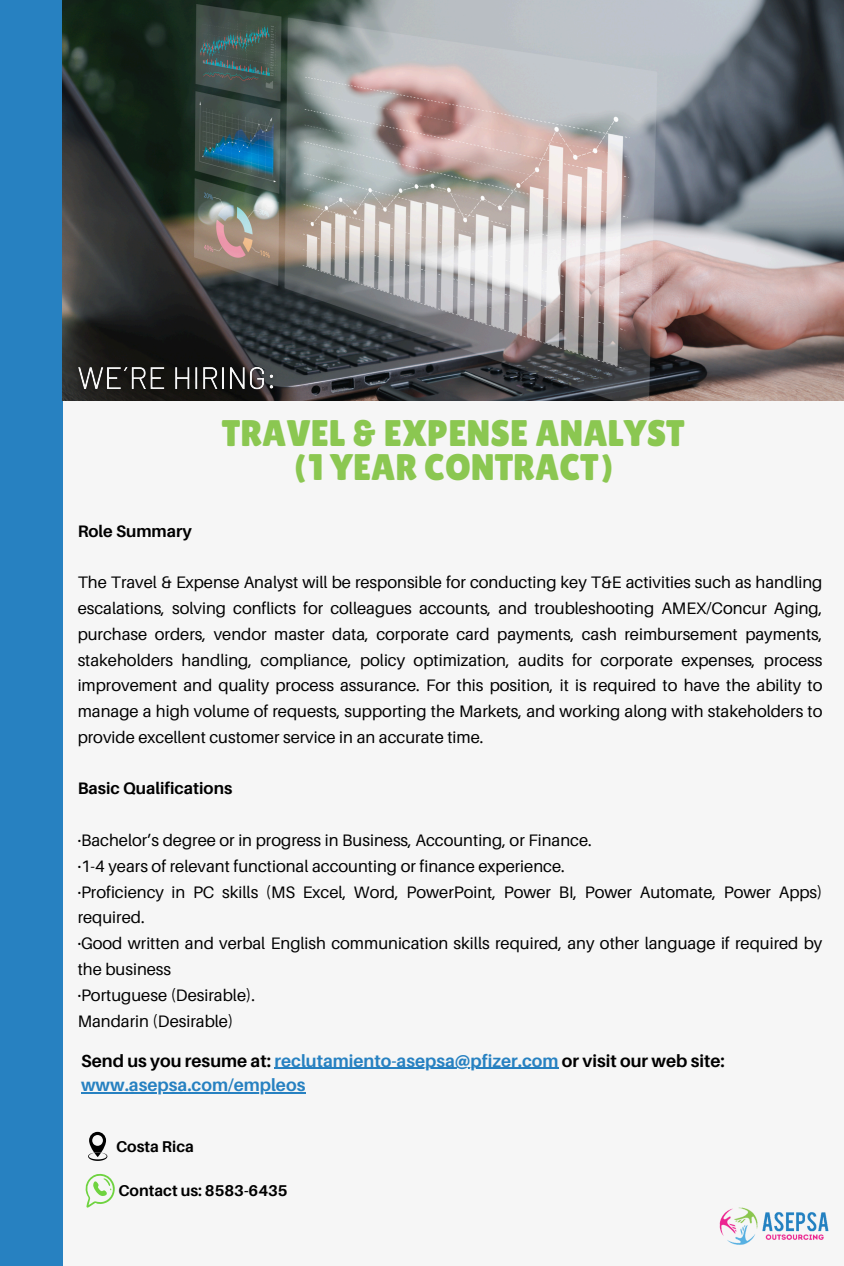
<style>
.page{position:relative;width:844px;height:1266px;background:#f6f6f6}
.page>*{position:absolute;margin:0;border:0;box-sizing:border-box;transform-origin:0 0}
.t1{font:37px/34.1px "Lilita One";color:#8bc751;text-align:center}
.t2{font:700 17.5px "Aileron";color:#000}
.t3{font:700 17.5px "Aileron";color:#2781c1}
.t4{font:16.62px/25.8px "Aileron";color:#000;text-align:justify}
.t5{font:700 16.62px "Aileron";color:#000}
.t6{font:700 15.62px "Aileron";color:#000}
.s1{color:#2781c1}
</style>
<div class="page">
<div style="left:0;top:0;width:63px;height:1266px;background:#2781c1"></div>
<img style="left:719px;top:1207px;width:110px;height:38px">
<svg style="left:85px;top:1173px;width:30px;height:34px"></svg>
<svg style="left:88px;top:1132px;width:19px;height:29px"></svg>
<img style="left:63px;top:0;width:781px;height:401px">
<img style="left:70px;top:359px;width:212px;height:39px">
<hr style="left:274px;top:1067px;width:284px;height:2px;background:#2781c1">
<hr style="left:81px;top:1092px;width:224px;height:1px;background:#2781c1">
<h3 class="t1" style="left:222px;top:415px;width:464px">TRAVEL &amp; EXPENSE ANALYST (1 YEAR CONTRACT)</h3>
<h1 class="t5" style="left:78px;top:520px;width:116px">Role Summary</h1>
<h3 class="t4" style="left:78px;top:569px;width:746px">The Travel &amp; Expense Analyst will be responsible for conducting key T&amp;E activities such as handling escalations, solving conflicts for colleagues accounts, and troubleshooting AMEX/Concur Aging, purchase orders, vendor master data, corporate card payments, cash reimbursement payments, stakeholders handling, compliance, policy optimization, audits for corporate expenses, process improvement and quality process assurance. For this position, it is required to have the ability to manage a high volume of requests, supporting the Markets, and working along with stakeholders to provide excellent customer service in an accurate time.</h3>
<h4 class="t5" style="left:78px;top:778px;width:156px">Basic Qualifications</h4>
<h3 class="t4" style="left:78px;top:827px;width:746px;text-align:left">·Bachelor’s degree or in progress in Business, Accounting, or Finance.<br>·1-4 years of relevant functional accounting or finance experience.<br>·Proficiency in PC skills (MS Excel, Word, PowerPoint, Power BI, Power Automate, Power Apps) required.<br>·Good written and verbal English communication skills required, any other language if required by the business<br>·Portuguese (Desirable).<br>Mandarin (Desirable)</h3>
<p class="t2" style="left:81px;top:1049px;width:645px">Send us you resume at: <span class="s1">reclutamiento-asepsa@pfizer.com</span> or visit our web site:</p>
<p class="t3" style="left:81px;top:1074px;width:226px">www.asepsa.com/empleos</p>
<p class="t6" style="left:116px;top:1136px;width:79px">Costa Rica</p>
<p class="t6" style="left:118px;top:1181px;width:171px">Contact us: 8583-6435</p>
</div>
